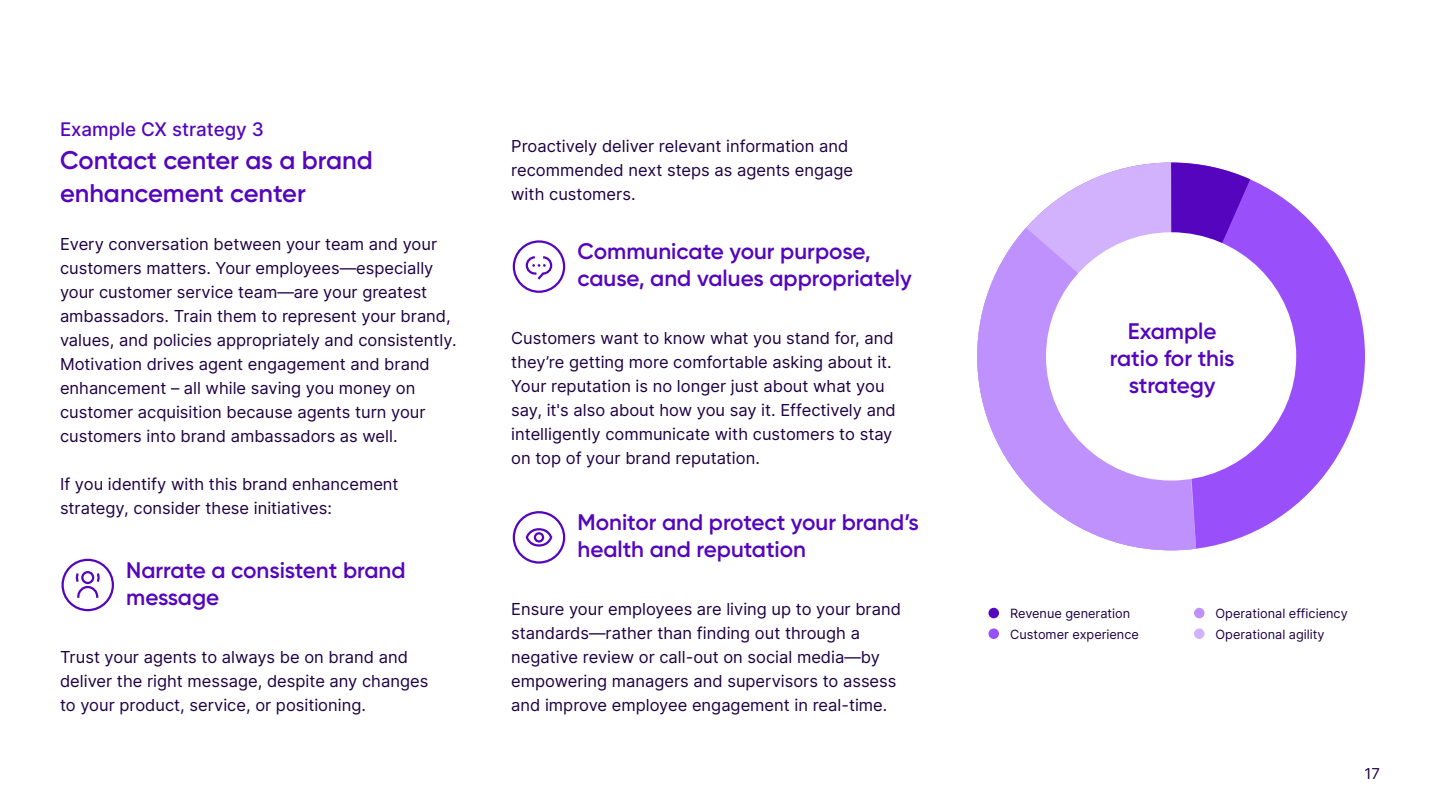
<style>
.page{position:relative;width:1440px;height:810px;background:#fff}
.page>*{position:absolute;margin:0;border:0;box-sizing:border-box;transform-origin:0 0}
.t1{font:600 25.5px/33px "Gilroy";color:#5405bd}
.t2{font:600 22.5px/27px "Gilroy";color:#5405bd}
.t3{font:500 18.75px "Inter";color:#5405bd}
.t4{font:16.5px/24px "Inter";color:#1e0044}
.t5{font:15px "Inter";color:#1e0044}
.t6{font:12.75px/20.7px "Inter";color:#1e0044}
</style>
<div class="page">
<div style="left:61px;top:559px;width:53px;height:52px;border:2px solid #5405bd;border-radius:50%"></div>
<svg style="left:75px;top:571px;width:25px;height:27px"></svg>
<div style="left:513px;top:511px;width:52px;height:53px;border:2px solid #5405bd;border-radius:50%"></div>
<div style="left:534px;top:532px;width:10px;height:11px;border:2px solid #5405bd;border-radius:50%"></div>
<div style="left:526px;top:528px;width:26px;height:19px;border:2px solid #5405bd;border-radius:50%"></div>
<div style="left:513px;top:240px;width:52px;height:53px;border:2px solid #5405bd;border-radius:50%"></div>
<svg style="left:525px;top:256px;width:28px;height:24px"></svg>
<div style="left:977px;top:163px;width:388px;height:387px;background:#994ffa;border-radius:50%"></div>
<svg style="left:1026px;top:163px;width:145px;height:65px;fill:#d2b2fd"></svg>
<svg style="left:977px;top:228px;width:219px;height:322px;fill:#bf91fc"></svg>
<svg style="left:1171px;top:163px;width:79px;height:97px"></svg>
<div style="left:1046px;top:232px;width:250px;height:249px;background:#fff;border-radius:50%"></div>
<div style="left:988px;top:608px;width:11px;height:10px;background:#5405bd;border-radius:50%"></div>
<div style="left:988px;top:628px;width:11px;height:11px;background:#994ffa;border-radius:50%"></div>
<div style="left:1194px;top:608px;width:11px;height:10px;background:#bf91fc;border-radius:50%"></div>
<div style="left:1194px;top:628px;width:11px;height:11px;background:#d2b2fd;border-radius:50%"></div>
<p class="t3" style="left:60px;top:115px;width:205px">Example CX strategy 3</p>
<h1 class="t1" style="left:60px;top:143px;width:314px">Contact center as a brand enhancement center</h1>
<p class="t4" style="left:60px;top:231px;width:398px">Every conversation between your team and your customers matters. Your employees—especially your customer service team—are your greatest ambassadors. Train them to represent your brand, values, and policies appropriately and consistently.<br>Motivation drives agent engagement and brand enhancement – all while saving you money on customer acquisition because agents turn your customers into brand ambassadors as well.</p>
<p class="t4" style="left:60px;top:471px;width:340px">If you identify with this brand enhancement strategy, consider these initiatives:</p>
<h2 class="t2" style="left:126px;top:556px;width:281px">Narrate a consistent brand message</h2>
<p class="t4" style="left:60px;top:644px;width:370px">Trust your agents to always be on brand and deliver the right message, despite any changes to your product, service, or positioning.</p>
<p class="t4" style="left:511px;top:134px;width:343px">Proactively deliver relevant information and recommended next steps as agents engage with customers.</p>
<h2 class="t2" style="left:578px;top:238px;width:336px">Communicate your purpose, cause, and values appropriately</h2>
<p class="t4" style="left:511px;top:326px;width:386px">Customers want to know what you stand for, and they’re getting more comfortable asking about it.<br>Your reputation is no longer just about what you say, it's also about how you say it. Effectively and intelligently communicate with customers to stay on top of your brand reputation.</p>
<h2 class="t2" style="left:578px;top:509px;width:343px">Monitor and protect your brand’s health and reputation</h2>
<p class="t4" style="left:511px;top:597px;width:391px">Ensure your employees are living up to your brand standards—rather than finding out through a negative review or call-out on social media—by empowering managers and supervisors to assess and improve employee engagement in real-time.</p>
<h2 class="t2" style="left:1110px;top:317px;width:126px;text-align:center">Example ratio for this strategy</h2>
<p class="t6" style="left:1010px;top:603px;width:130px">Revenue generation<br>Customer experience</p>
<p class="t6" style="left:1216px;top:603px;width:134px">Operational efficiency<br>Operational agility</p>
<p class="t5" style="left:1364px;top:763px;width:17px">17</p>
</div>
